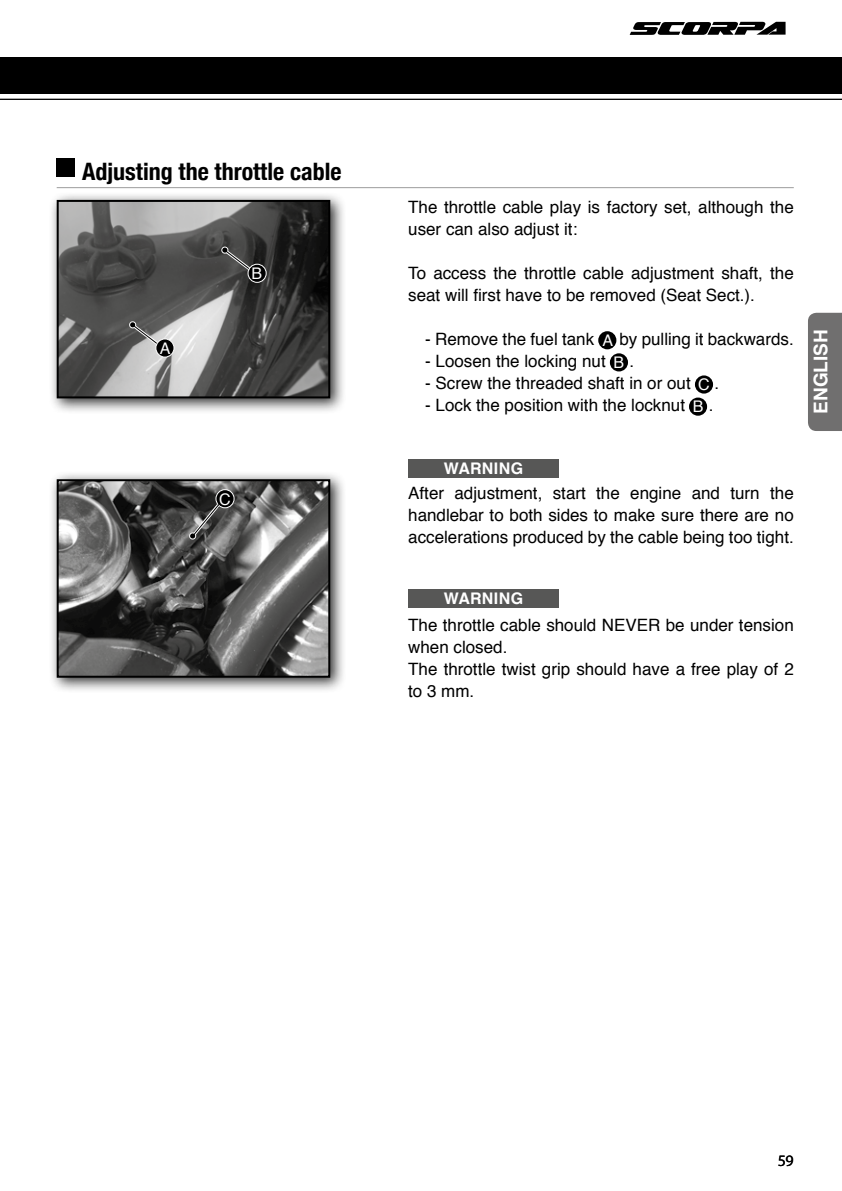
<style>
.page{position:relative;width:842px;height:1191px;background:#fff}
.page>*{position:absolute;margin:0;border:0;box-sizing:border-box;transform-origin:0 0}
.t1{font:700 condensed 24px "Helvetica Neue";color:#000}
.t2{font:700 19px "Helvetica";color:#fff}
.t3{font:17px/22px "Helvetica";color:#000}
.t4{font:700 16px "Helvetica";letter-spacing:.02em;color:#fff}
.t5{font:16px "Helvetica";color:#fff}
.t6{font:16px "Myriad Pro";color:#000}
.s1{font-size:16px;color:#fff}
.s2{font-size:17px;color:#000}
</style>
<div class="page">
<svg style="left:630px;top:22px;width:155px;height:13px"></svg>
<div style="left:0;top:57px;width:842px;height:37px;background:#000"></div>
<hr style="left:0;top:99px;width:842px;height:1px;background:#000">
<hr style="left:57px;top:187px;width:737px;height:1px;background:#9d9d9c">
<div style="left:57px;top:158px;width:18px;height:18px;background:#000"></div>
<div style="left:408px;top:459px;width:151px;height:18px;background:#575756"></div>
<div style="left:408px;top:589px;width:151px;height:18px;background:#575756"></div>
<div style="left:49px;top:471px;width:298px;height:223px;background:#000;opacity:.8"></div>
<img style="left:60px;top:482px;width:267px;height:192px">
<div style="left:57px;top:479px;width:273px;height:198px;border:2px solid #000"></div>
<div style="left:216px;top:489px;width:18px;height:19px;background:#000;border-radius:50%"></div>
<div style="left:215px;top:489px;width:20px;height:19px;border:1px solid #fff;border-radius:50%"></div>
<svg style="left:188px;top:501px;width:34px;height:39px"></svg>
<div style="left:49px;top:191px;width:298px;height:224px;background:#000;opacity:.8"></div>
<img style="left:60px;top:203px;width:267px;height:192px">
<div style="left:57px;top:200px;width:273px;height:198px;border:2px solid #000"></div>
<svg style="left:220px;top:246px;width:41px;height:33px"></svg>
<svg style="left:128px;top:321px;width:41px;height:32px"></svg>
<div style="left:248px;top:264px;width:18px;height:18px;background:#000;border-radius:50%"></div>
<div style="left:248px;top:264px;width:19px;height:19px;border:1px solid #fff;border-radius:50%"></div>
<div style="left:156px;top:339px;width:18px;height:18px;background:#000;border-radius:50%"></div>
<div style="left:155px;top:338px;width:19px;height:19px;border:1px solid #fff;border-radius:50%"></div>
<div style="left:808px;top:313px;width:34px;height:118px;background:#706f6f"></div>
<div style="left:598px;top:331px;width:18px;height:18px;background:#000;border-radius:50%"></div>
<div style="left:610px;top:353px;width:18px;height:18px;background:#000;border-radius:50%"></div>
<div style="left:689px;top:397px;width:18px;height:19px;background:#000;border-radius:50%"></div>
<div style="left:695px;top:375px;width:18px;height:18px;background:#000;border-radius:50%"></div>
<h1 class="t1" style="left:82px;top:152px;width:261px">Adjusting the throttle cable</h1>
<p class="t3" style="left:408px;top:197px;width:387px">The throttle cable play is factory set, although the user can also adjust it:</p>
<p class="t3" style="left:408px;top:263px;width:387px">To access the throttle cable adjustment shaft, the seat will first have to be removed (Seat Sect.).</p>
<p class="t3" style="left:425px;top:329px;width:170px">- Remove the fuel tank</p>
<p class="t3" style="left:602px;top:329px;width:193px"><span class="s1">A</span> by pulling it backwards.</p>
<p class="t3" style="left:425px;top:351px;width:182px">- Loosen the locking nut</p>
<p class="t5" style="left:614px;top:350px;width:22px">B <span class="s2">.</span></p>
<p class="t3" style="left:425px;top:373px;width:295px">- Screw the threaded shaft in or out <span class="s1">C</span> .</p>
<p class="t3" style="left:425px;top:395px;width:290px">- Lock the position with the locknut <span class="s1">B</span> .</p>
<p class="t5" style="left:252px;top:261px;width:12px">B</p>
<p class="t5" style="left:160px;top:336px;width:12px">A</p>
<p class="t2" style="left:805px;top:414px;width:86px;rotate:-90deg">ENGLISH</p>
<p class="t5" style="left:219px;top:486px;width:13px">C</p>
<p class="t4" style="left:444px;top:456px;width:81px">WARNING</p>
<p class="t3" style="left:408px;top:483px;width:387px;text-align:justify">After adjustment, start the engine and turn the handlebar to both sides to make sure there are no accelerations produced by the cable being too tight.</p>
<p class="t4" style="left:444px;top:585px;width:81px">WARNING</p>
<p class="t3" style="left:408px;top:615px;width:387px">The throttle cable should NEVER be under tension when closed.<br>The throttle twist grip should have a free play of 2 to 3 mm.</p>
<p class="t6" style="left:778px;top:1150px;width:18px">59</p>
</div>
